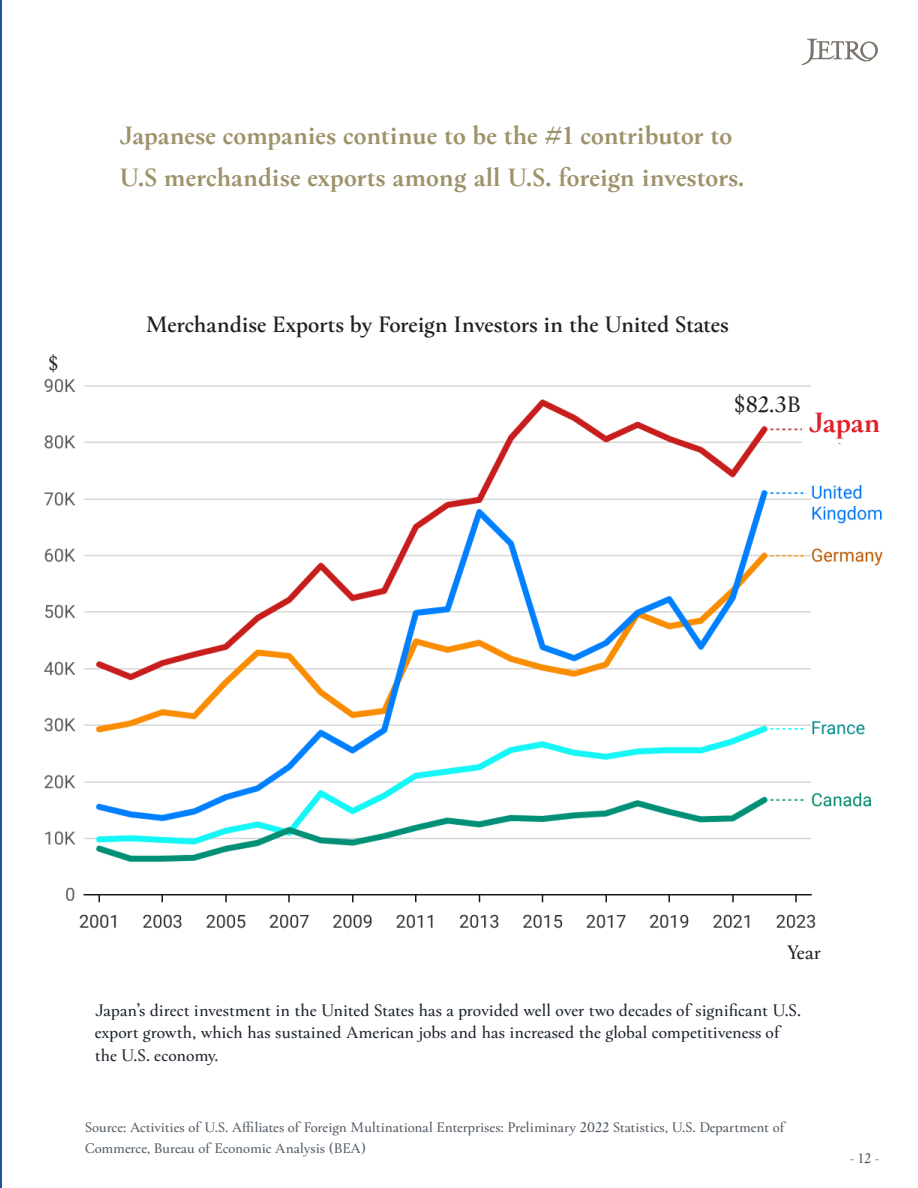
<style>
.page{position:relative;width:918px;height:1188px;background:#fff}
.page>*{position:absolute;margin:0;border:0;box-sizing:border-box;transform-origin:0 0}
.paragraph-c{font:30px "Calibri";letter-spacing:-.005em;color:#e1202b}
.paragraph-c-2{font:800 30px "Hermann";letter-spacing:-.02em;color:#e1202b}
.t1{font:800 27px/42px "Hermann";letter-spacing:-.01em;color:#9d926a}
.paragraph-c-3{font:600 24px "Hermann";letter-spacing:-.015em;color:#231f20}
.t2{font:24px "Hermann";color:#231f20}
.paragraph-c-4{font:21px "Hermann";color:#231f20}
.t3{font:18px/22.5px "Hermann";letter-spacing:-.01em;color:#1e252f}
.t4{font:15px/21px "Hermann";letter-spacing:-.01em;color:#535d67}
</style>
<div class="page">
<svg style="left:801px;top:39px;width:77px;height:26px"></svg>
<hr style="left:0;top:0;width:1px;height:1188px;background:#1f51a3">
<img style="left:43px;top:378px;width:840px;height:551px">
<div style="left:877px;top:411px;width:31px;height:43px;background:#fff"></div>
<div style="left:810px;top:413px;width:72px;height:41px;background:#fff"></div>
<div style="left:875px;top:405px;width:34px;height:38px;background:#fff"></div>
<div style="left:803px;top:407px;width:78px;height:36px;background:#fff"></div>
<div style="left:734px;top:392px;width:73px;height:33px;background:#fff"></div>
<p class="paragraph-c-4" style="left:49px;top:348px;width:11px">$</p>
<p class="t1" style="left:119px;top:113px;width:627px">Japanese companies continue to be the #1 contributor to<br>U.S merchandise exports among all U.S. foreign investors.</p>
<p class="paragraph-c-3" style="left:146px;top:307px;width:585px">Merchandise Exports by Foreign Investors in the United States</p>
<p class="t2" style="left:734px;top:387px;width:68px">$82.3B</p>
<p class="paragraph-c-2" style="left:809px;top:401px;width:74px">Japan</p>
<p class="paragraph-c" style="left:813px;top:407px;width:71px">Japan</p>
<p class="paragraph-c-4" style="left:787px;top:937px;width:35px">Year</p>
<p class="t3" style="left:95px;top:997px;width:708px">Japan’s direct investment in the United States has a provided well over two decades of significant U.S. export growth, which has sustained American jobs and has increased the global competitiveness of the U.S. economy.</p>
<p class="t4" style="left:85px;top:1115px;width:701px">Source: Activities of U.S. Affiliates of Foreign Multinational Enterprises: Preliminary 2022 Statistics, U.S. Department of<br>Commerce, Bureau of Economic Analysis (BEA)</p>
<p class="t4" style="left:850px;top:1147px;width:31px">- 12 -</p>
</div>
